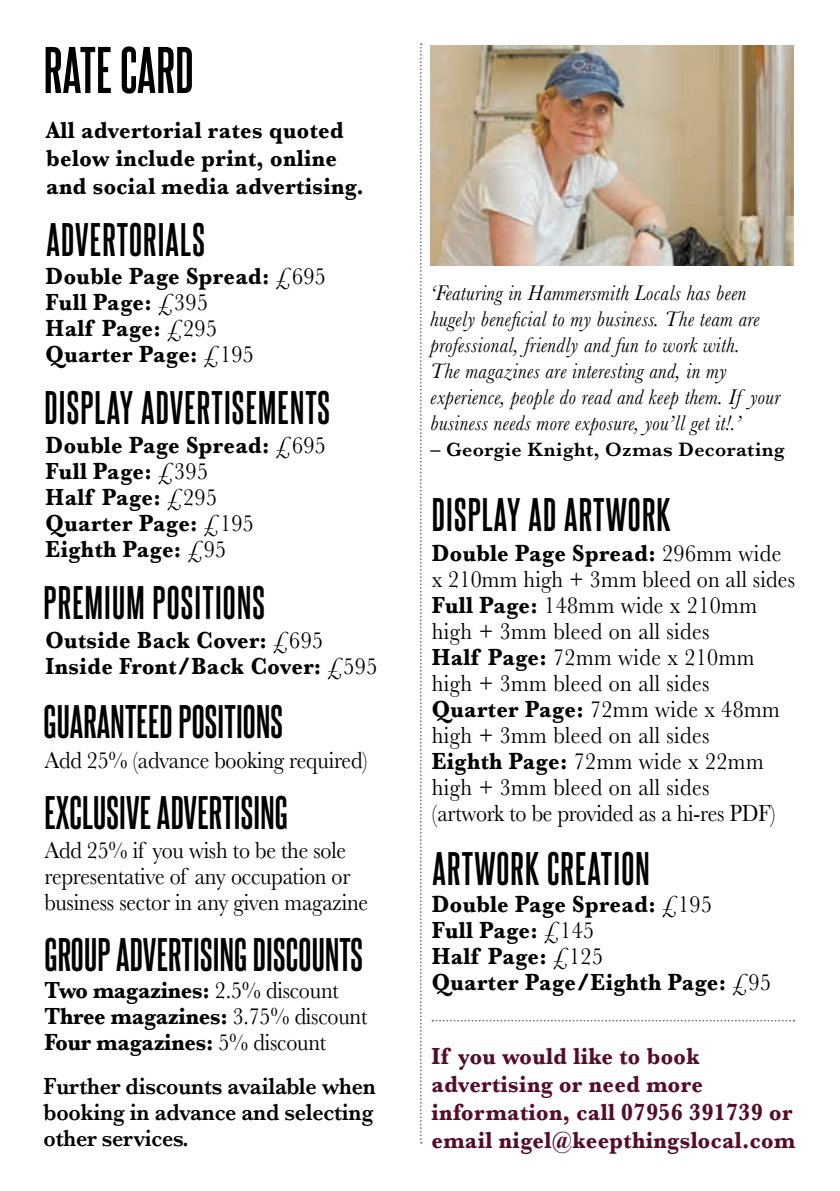
<style>
.page{position:relative;width:840px;height:1191px;background:#fff}
.page>*{position:absolute;margin:0;border:0;box-sizing:border-box;transform-origin:0 0}
.t1{font:700 56px "Steelfish Rg";letter-spacing:.005em;color:#000}
.t2{font:700 40px "Steelfish Rg";letter-spacing:.02em;color:#000}
.t3{font:700 24.2px/26px "Baskerville";letter-spacing:.02em;color:#000;scale:.91 1}
.t4{font:24.2px/26px "Baskerville";letter-spacing:.01em;color:#000;scale:.91 1}
.t5{font:24.2px/26px "Baskerville";letter-spacing:-.01em;color:#000;scale:.91 1}
.t6{font:700 24.2px/28px "Baskerville";letter-spacing:.02em;color:#550c29;scale:.91 1}
.t7{font:700 24.2px/26px "Baskerville";letter-spacing:-.01em;color:#000;scale:.91 1}
.t8{font:600 24.2px/26px "Baskerville";letter-spacing:-.01em;color:#000;text-align:justify;scale:.91 1}
.t9{font:italic 22px/26px "Baskerville";letter-spacing:.02em;color:#000;scale:.91 1}
.t10{font:600 20px "Baskerville";letter-spacing:.02em;color:#000}
.s1{font-weight:400}
.s2{font-weight:700}
</style>
<div class="page">
<img style="left:430px;top:45px;width:362px;height:221px">
<svg style="left:420px;top:43px;width:1px;height:1100px"></svg>
<svg style="left:432px;top:1019px;width:362px;height:2px"></svg>
<h1 class="t1" style="left:44px;top:36px;width:151px">RATE CARD</h1>
<p class="t3" style="left:46px;top:116px;width:350px;line-height:28px">All advertorial rates quoted below include print, online and social media advertising.</p>
<h2 class="t2" style="left:46px;top:215px;width:160px">ADVERTORIALS</h2>
<p class="t3" style="left:46px;top:264px;width:309px">Double Page Spread: <span class="s1">£695<br></span>Full Page: <span class="s1">£395<br></span>Half Page: <span class="s1">£295<br></span>Quarter Page: <span class="s1">£195</span></p>
<p class="t9" style="left:430px;top:280px;width:386px">‘Featuring in Hammersmith Locals has been hugely beneficial to my business. The team are professional, friendly and fun to work with.<br>The magazines are interesting and, in my experience, people do read and keep them. If your business needs more exposure, you’ll get it!.’</p>
<p class="t10" style="left:430px;top:436px;width:355px">– Georgie Knight, Ozmas Decorating</p>
<h2 class="t2" style="left:44px;top:383px;width:287px">DISPLAY ADVERTISEMENTS</h2>
<p class="t3" style="left:46px;top:432px;width:309px">Double Page Spread: <span class="s1">£695<br></span>Full Page: <span class="s1">£395<br></span>Half Page: <span class="s1">£295<br></span>Quarter Page: <span class="s1">£195<br></span>Eighth Page: <span class="s1">£95</span></p>
<h2 class="t2" style="left:431px;top:490px;width:240px">DISPLAY AD ARTWORK</h2>
<p class="t4" style="left:431px;top:540px;width:400px"><span class="s2">Double Page Spread:</span> 296mm wide x 210mm high + 3mm bleed on all sides<br><span class="s2">Full Page:</span> 148mm wide x 210mm high + 3mm bleed on all sides<br><span class="s2">Half Page:</span> 72mm wide x 210mm high + 3mm bleed on all sides<br><span class="s2">Quarter Page:</span> 72mm wide x 48mm high + 3mm bleed on all sides<br><span class="s2">Eighth Page:</span> 72mm wide x 22mm high + 3mm bleed on all sides<br>(artwork to be provided as a hi-res PDF)</p>
<h2 class="t2" style="left:44px;top:578px;width:223px">PREMIUM POSITIONS</h2>
<p class="t3" style="left:45px;top:628px;width:366px">Outside Back Cover: <span class="s1">£695<br></span>Inside Front/Back Cover: <span class="s1">£595</span></p>
<h2 class="t2" style="left:44px;top:697px;width:241px">GUARANTEED POSITIONS</h2>
<p class="t5" style="left:44px;top:747px;width:356px">Add 25% (advance booking required)</p>
<h2 class="t2" style="left:44px;top:788px;width:245px">EXCLUSIVE ADVERTISING</h2>
<p class="t5" style="left:44px;top:837px;width:357px">Add 25% if you wish to be the sole representative of any occupation or business sector in any given magazine</p>
<h2 class="t2" style="left:432px;top:843px;width:218px">ARTWORK CREATION</h2>
<p class="t3" style="left:431px;top:891px;width:374px">Double Page Spread: <span class="s1">£195<br></span>Full Page: <span class="s1">£145<br></span>Half Page: <span class="s1">£125<br></span>Quarter Page/Eighth Page: <span class="s1">£95</span></p>
<h2 class="t2" style="left:45px;top:930px;width:320px">GROUP ADVERTISING DISCOUNTS</h2>
<p class="t7" style="left:45px;top:977px;width:356px">Two magazines: <span class="s1">2.5% discount<br></span>Three magazines: <span class="s1">3.75% discount<br></span>Four magazines: <span class="s1">5% discount</span></p>
<p class="t6" style="left:431px;top:1042px;width:401px">If you would like to book advertising or need more information, call 07956 391739 or email nigel@keepthingslocal.com</p>
<p class="t8" style="left:43px;top:1073px;width:366px">Further discounts available when booking in advance and selecting other services.</p>
</div>
